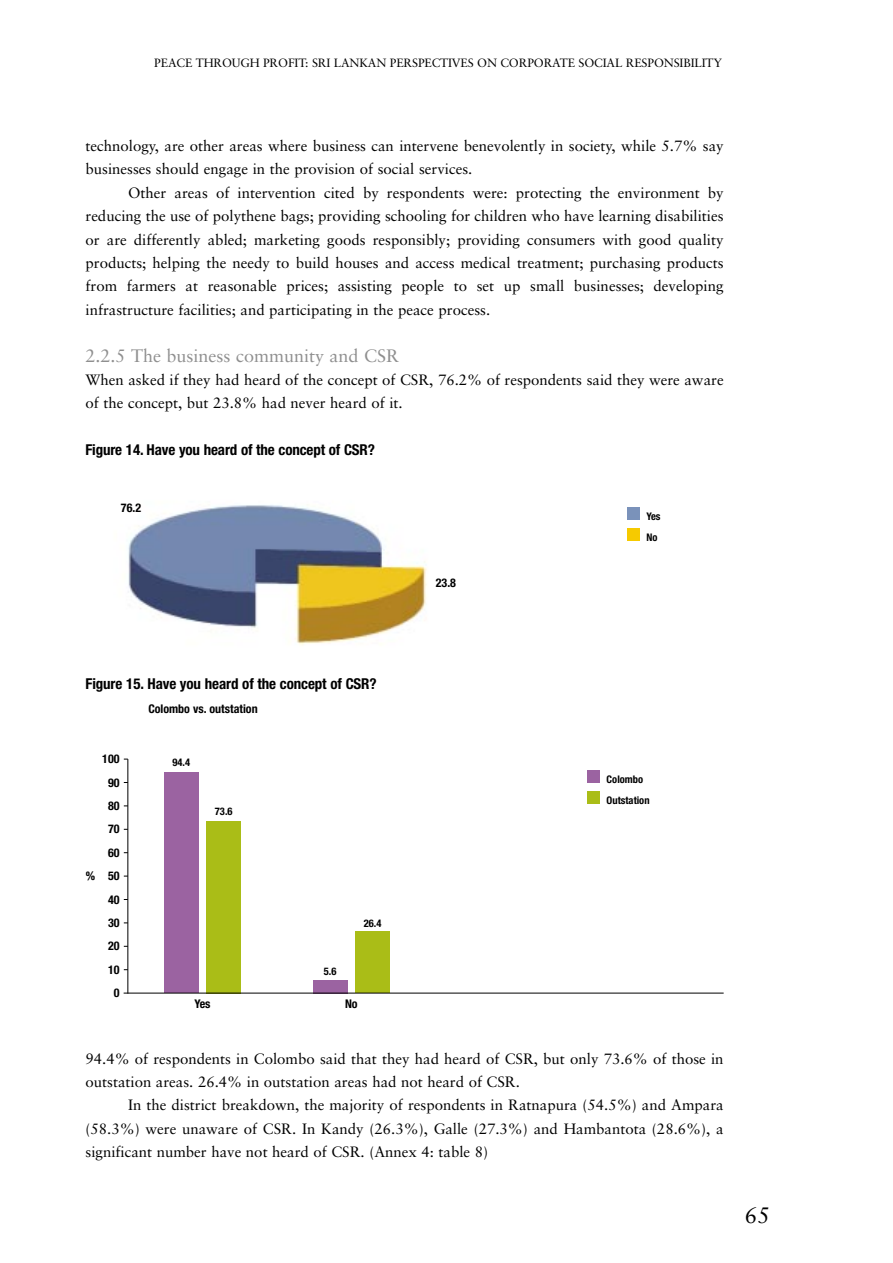
<style>
.page{position:relative;width:893px;height:1263px;background:#fff}
.page>*{position:absolute;margin:0;border:0;box-sizing:border-box;transform-origin:0 0}
.t1{font:22.5px "Sabon";color:#000}
.t2{font:18px "Sabon";color:#8f8f8f}
.t3{font:15px/23.4px "Sabon";color:#000}
.t4{font:700 condensed 15px "Helvetica Neue";letter-spacing:-.01em;color:#000}
.t5{font:12px "Sabon";letter-spacing:-.01em;color:#000}
.t6{font:700 condensed 12px/23.4px "Helvetica Neue";color:#000;text-align:right}
.t7{font:700 condensed 10.5px/21.3px "Helvetica Neue";color:#000}
</style>
<div class="page">
<img style="left:128px;top:505px;width:299px;height:140px">
<div style="left:627px;top:507px;width:13px;height:13px;background:#7a92ba"></div>
<div style="left:627px;top:528px;width:13px;height:13px;background:#f6ca00"></div>
<div style="left:164px;top:772px;width:34px;height:221px;background:#9b63a1"></div>
<div style="left:207px;top:821px;width:34px;height:172px;background:#aabd17"></div>
<div style="left:313px;top:980px;width:34px;height:13px;background:#9b63a1"></div>
<div style="left:355px;top:932px;width:34px;height:61px;background:#aabd17"></div>
<hr style="left:127px;top:759px;width:1px;height:235px;background:#000">
<div style="left:587px;top:770px;width:13px;height:13px;background:#9b63a1"></div>
<div style="left:587px;top:791px;width:13px;height:13px;background:#aabd17"></div>
<hr style="left:124px;top:993px;width:599px;height:1px;background:#000">
<p class="t5" style="left:154px;top:58px;width:569px">PEACE THROUGH PROFIT: SRI LANKAN PERSPECTIVES ON CORPORATE SOCIAL RESPONSIBILITY</p>
<p class="t3" style="left:85px;top:135px;width:639px">technology, are other areas where business can intervene benevolently in society, while 5.7% say businesses should engage in the provision of social services.</p>
<p class="t3" style="left:85px;top:182px;width:639px;text-align:justify;text-indent:43px">Other areas of intervention cited by respondents were: protecting the environment by reducing the use of polythene bags; providing schooling for children who have learning disabilities or are differently abled; marketing goods responsibly; providing consumers with good quality products; helping the needy to build houses and access medical treatment; purchasing products from farmers at reasonable prices; assisting people to set up small businesses; developing infrastructure facilities; and participating in the peace process.</p>
<p class="t2" style="left:85px;top:348px;width:315px">2.2.5 The business community and CSR</p>
<p class="t3" style="left:85px;top:369px;width:639px">When asked if they had heard of the concept of CSR, 76.2% of respondents said they were aware of the concept, but 23.8% had never heard of it.</p>
<p class="t4" style="left:85px;top:444px;width:291px">Figure 14. Have you heard of the concept of CSR?</p>
<p class="t6" style="left:121px;top:497px;width:22px">76.2</p>
<p class="t6" style="left:436px;top:572px;width:22px">23.8</p>
<p class="t7" style="left:646px;top:506px;width:16px">Yes<br>No</p>
<p class="t4" style="left:85px;top:678px;width:293px">Figure 15. Have you heard of the concept of CSR?</p>
<p class="t6" style="left:148px;top:698px;width:111px">Colombo vs. outstation</p>
<p class="t6" style="left:86px;top:748px;width:35px">100<br>90<br>80<br>70<br>60<br>% 50<br>40<br>30<br>20<br>10<br>0</p>
<p class="t7" style="left:172px;top:753px;width:19px">94.4</p>
<p class="t7" style="left:215px;top:802px;width:19px">73.6</p>
<p class="t7" style="left:324px;top:962px;width:14px">5.6</p>
<p class="t7" style="left:364px;top:913px;width:19px">26.4</p>
<p class="t6" style="left:194px;top:993px;width:18px">Yes</p>
<p class="t6" style="left:345px;top:993px;width:14px">No</p>
<p class="t7" style="left:606px;top:769px;width:44px">Colombo<br>Outstation</p>
<p class="t3" style="left:85px;top:1048px;width:639px">94.4% of respondents in Colombo said that they had heard of CSR, but only 73.6% of those in outstation areas. 26.4% in outstation areas had not heard of CSR.</p>
<p class="t3" style="left:85px;top:1095px;width:639px;text-align:justify;text-indent:43px">In the district breakdown, the majority of respondents in Ratnapura (54.5%) and Ampara (58.3%) were unaware of CSR. In Kandy (26.3%), Galle (27.3%) and Hambantota (28.6%), a significant number have not heard of CSR. (Annex 4: table 8)</p>
<h1 class="t1" style="left:745px;top:1205px;width:27px">65</h1>
</div>
